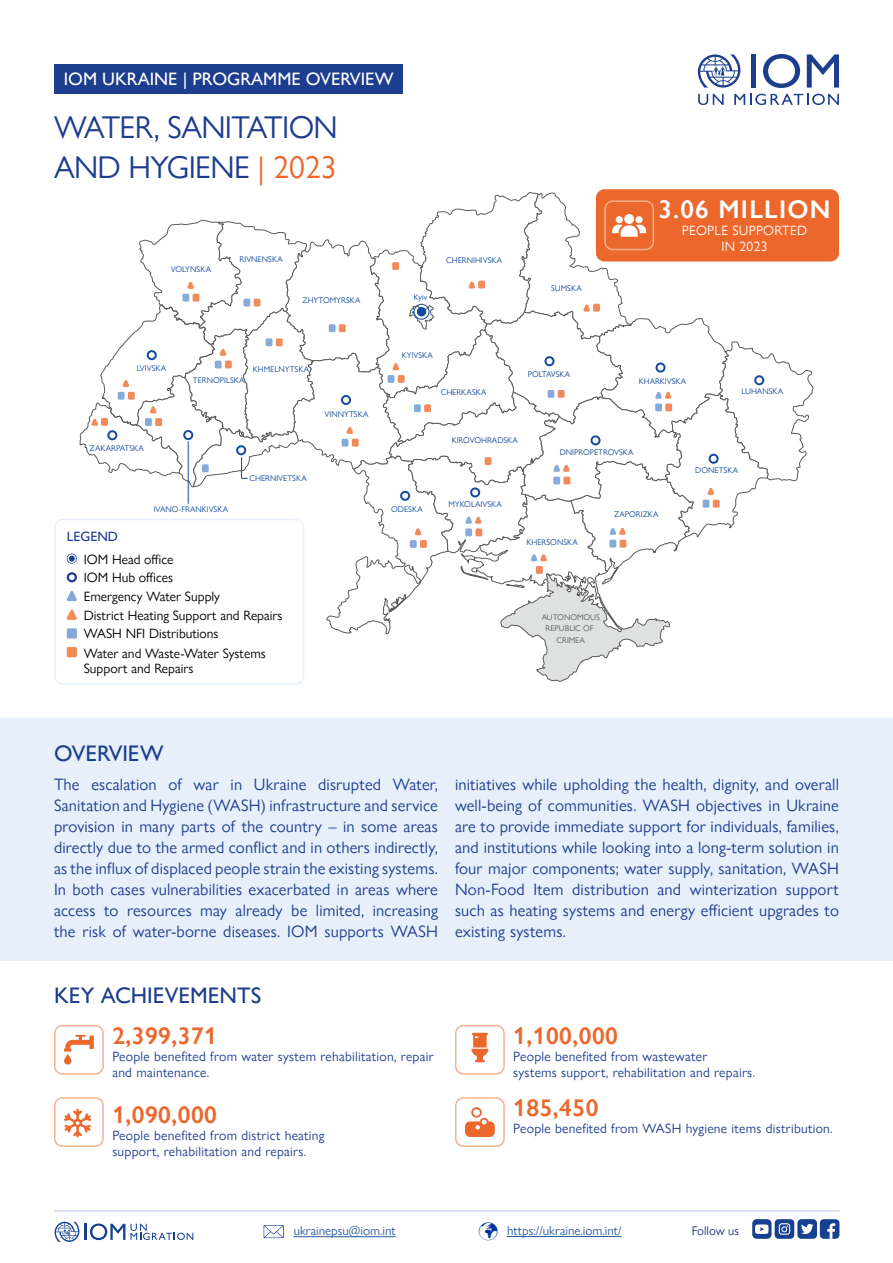
<style>
.page{position:relative;width:893px;height:1263px;background:#fff}
.page>*{position:absolute;margin:0;border:0;box-sizing:border-box;transform-origin:0 0}
.t1{font:31.5px/40.5px "Gill Sans Nova";letter-spacing:-.02em;color:#1d3d8f}
.t2{font:600 25.5px "Gill Sans Nova";letter-spacing:.05em;color:#fff}
.t3{font:600 24px "Gill Sans Nova";letter-spacing:.02em;color:#ec672c}
.t4{font:500 22.5px "Gill Sans Nova";color:#1d3d8f}
.t5{font:500 18px "Gill Sans Nova";color:#fff}
.t6{font:16.5px/21px "Gill Sans Nova";letter-spacing:.01em;color:#1d3d8f;text-align:justify}
.t7{font:13.5px/16.5px "Gill Sans Nova";letter-spacing:.02em;color:#1d3d8f}
.t8{font:13.5px/15px "Gill Sans Nova";color:#000}
.t9{font:13.5px/16.5px "Gill Sans Nova";letter-spacing:.02em;color:#fff;text-align:center}
.t10{font:500 13.5px "Gill Sans Nova";color:#1d3d8f}
.t11{font:12.9px "Gill Sans Nova";color:#275b9b}
.t12{font:12.6px "Gill Sans Nova";color:#273489}
.t13{font:8.25px "Gill Sans Nova";color:#144c9b}
.t14{font:8.25px/11.6px "Gill Sans Nova";color:#595a5c;text-align:center}
.s1{color:#ec672c}
.s2{color:#0033a0}
</style>
<div class="page">
<div style="left:751px;top:54px;width:5px;height:34px;background:#1d3d8f"></div>
<svg style="left:763px;top:54px;width:37px;height:34px"></svg>
<svg style="left:807px;top:54px;width:32px;height:34px"></svg>
<svg style="left:698px;top:94px;width:26px;height:11px"></svg>
<svg style="left:734px;top:94px;width:105px;height:11px"></svg>
<svg style="left:698px;top:54px;width:42px;height:34px"></svg>
<div style="left:54px;top:64px;width:349px;height:30px;background:#1d3d8f"></div>
<div style="left:0;top:719px;width:893px;height:242px;background:#e6effa"></div>
<div style="left:54px;top:1025px;width:50px;height:50px;border:2px solid #f7b290;border-radius:8px"></div>
<div style="left:455px;top:1025px;width:50px;height:50px;border:2px solid #f7b290;border-radius:8px"></div>
<div style="left:54px;top:1097px;width:50px;height:50px;border:2px solid #f7b290;border-radius:8px"></div>
<div style="left:455px;top:1097px;width:50px;height:50px;border:2px solid #f7b290;border-radius:8px"></div>
<hr style="left:54px;top:1210px;width:786px;height:1px;background:#b3c2e3">
<hr style="left:507px;top:1236px;width:115px;height:1px;background:#275b9b">
<hr style="left:84px;top:1224px;width:3px;height:16px;background:#164190">
<svg style="left:90px;top:1223px;width:103px;height:17px"></svg>
<svg style="left:55px;top:1222px;width:24px;height:20px"></svg>
<svg style="left:264px;top:1225px;width:20px;height:13px"></svg>
<hr style="left:294px;top:1236px;width:102px;height:1px;background:#275b9b">
<svg style="left:775px;top:1219px;width:64px;height:20px"></svg>
<div style="left:752px;top:1219px;width:19px;height:20px;background:#164190;border-radius:4px"></div>
<svg style="left:755px;top:1224px;width:13px;height:10px"></svg>
<div style="left:54px;top:519px;width:250px;height:166px;border:2px solid #e6effa;border-radius:8px"></div>
<svg style="left:64px;top:1035px;width:30px;height:30px"></svg>
<svg style="left:465px;top:1107px;width:30px;height:30px"></svg>
<svg style="left:471px;top:1033px;width:17px;height:29px"></svg>
<svg style="left:64px;top:1109px;width:27px;height:28px"></svg>
<div style="left:596px;top:189px;width:243px;height:72px;background:#ec672c;border-radius:9px"></div>
<svg style="left:66px;top:192px;width:747px;height:489px"></svg>
<div style="left:624px;top:214px;width:10px;height:10px;background:#fff;border-radius:50%"></div>
<div style="left:616px;top:216px;width:7px;height:7px;background:#fff;border-radius:50%"></div>
<div style="left:636px;top:216px;width:7px;height:7px;background:#fff;border-radius:50%"></div>
<p class="t5" style="left:64px;top:68px;width:331px">IOM UKRAINE | PROGRAMME OVERVIEW</p>
<h1 class="t1" style="left:54px;top:107px;width:285px">WATER, SANITATION<br>AND HYGIENE <span class="s1">| 2023</span></h1>
<p class="t13" style="left:171px;top:264px;width:42px">VOLYNSKA</p>
<p class="t13" style="left:240px;top:254px;width:45px">RIVNENSKA</p>
<p class="t13" style="left:302px;top:295px;width:60px">ZHYTOMYRSKA</p>
<p class="t13" style="left:414px;top:292px;width:15px">Kyiv</p>
<p class="t13" style="left:446px;top:255px;width:58px">CHERNIHIVSKA</p>
<p class="t13" style="left:551px;top:283px;width:32px">SUMSKA</p>
<h2 class="t2" style="left:658px;top:194px;width:174px">3.06 MILLION</h2>
<p class="t9" style="left:682px;top:222px;width:127px">PEOPLE SUPPORTED<br>IN 2023</p>
<p class="t13" style="left:137px;top:363px;width:31px">LVIVSKA</p>
<p class="t13" style="left:90px;top:443px;width:56px">ZAKARPATSKA</p>
<p class="t13" style="left:193px;top:375px;width:53px">TERNOPILSKA</p>
<p class="t13" style="left:253px;top:364px;width:58px">KHMELNYTSKA</p>
<p class="t13" style="left:249px;top:473px;width:59px">CHERNIVETSKA</p>
<p class="t13" style="left:154px;top:504px;width:76px">IVANO-FRANKIVSKA</p>
<p class="t10" style="left:67px;top:528px;width:53px">LEGEND</p>
<p class="t8" style="left:84px;top:570px;width:91px">IOM Hub offices</p>
<p class="t8" style="left:84px;top:551px;width:91px">IOM Head office</p>
<p class="t8" style="left:84px;top:589px;width:138px">Emergency Water Supply</p>
<p class="t8" style="left:84px;top:605px;width:200px;line-height:18.8px">District Heating Support and Repairs<br>WASH NFI Distributions</p>
<p class="t8" style="left:84px;top:645px;width:183px">Water and Waste-Water Systems<br>Support and Repairs</p>
<p class="t13" style="left:325px;top:409px;width:45px">VINNYTSKA</p>
<p class="t13" style="left:402px;top:350px;width:33px">KYIVSKA</p>
<p class="t13" style="left:441px;top:387px;width:47px">CHERKASKA</p>
<p class="t13" style="left:528px;top:369px;width:44px">POLTAVSKA</p>
<p class="t13" style="left:639px;top:376px;width:49px">KHARKIVSKA</p>
<p class="t13" style="left:741px;top:386px;width:43px">LUHANSKA</p>
<p class="t13" style="left:391px;top:504px;width:33px">ODESKA</p>
<p class="t13" style="left:452px;top:435px;width:68px">KIROVOHRADSKA</p>
<p class="t13" style="left:560px;top:447px;width:76px">DNIPROPETROVSKA</p>
<p class="t13" style="left:448px;top:499px;width:55px">MYKOLAIVSKA</p>
<p class="t13" style="left:526px;top:537px;width:53px">KHERSONSKA</p>
<p class="t13" style="left:614px;top:509px;width:46px">ZAPORIZKA</p>
<p class="t13" style="left:695px;top:466px;width:44px">DONETSKA</p>
<p class="t14" style="left:542px;top:611px;width:60px">AUTONOMOUS<br>REPUBLIC OF<br>CRIMEA</p>
<h3 class="t4" style="left:54px;top:739px;width:111px">OVERVIEW</h3>
<p class="t6" style="left:54px;top:774px;width:385px">The escalation of war in Ukraine disrupted Water, Sanitation and Hygiene (WASH) infrastructure and service provision in many parts of the country – in some areas directly due to the armed conflict and in others indirectly, as the influx of displaced people strain the existing systems.<br>In both cases vulnerabilities exacerbated in areas where access to resources may already be limited, increasing the risk of water-borne diseases. IOM supports WASH</p>
<p class="t6" style="left:455px;top:774px;width:386px">initiatives while upholding the health, dignity, and overall well-being of communities. WASH objectives in Ukraine are to provide immediate support for individuals, families, and institutions while looking into a long-term solution in four major components; water supply, sanitation, WASH Non-Food Item distribution and winterization support such as heating systems and energy efficient upgrades to existing systems.</p>
<h3 class="t4" style="left:54px;top:981px;width:209px">KEY ACHIEVEMENTS</h3>
<h3 class="t3" style="left:112px;top:1021px;width:106px">2,399,371</h3>
<p class="t7" style="left:112px;top:1047px;width:323px">People benefited from water system rehabilitation, repair and maintenance.</p>
<h3 class="t3" style="left:112px;top:1100px;width:106px">1,090,000</h3>
<p class="t7" style="left:112px;top:1127px;width:214px">People benefited from district heating support, rehabilitation and repairs.</p>
<h3 class="t3" style="left:513px;top:1021px;width:106px">1,100,000</h3>
<p class="t7" style="left:513px;top:1047px;width:243px">People benefited from wastewater<br>systems support, rehabilitation and repairs.</p>
<h3 class="t3" style="left:513px;top:1093px;width:87px">185,450</h3>
<p class="t7" style="left:513px;top:1120px;width:321px">People benefited from WASH hygiene items distribution.</p>
<p class="t11" style="left:294px;top:1223px;width:103px">ukrainepsu@iom.int</p>
<p class="t11" style="left:479px;top:1223px;width:145px"><span class="s2">✓</span> https://ukraine.iom.int/</p>
<p class="t12" style="left:692px;top:1222px;width:49px">Follow us</p>
</div>
